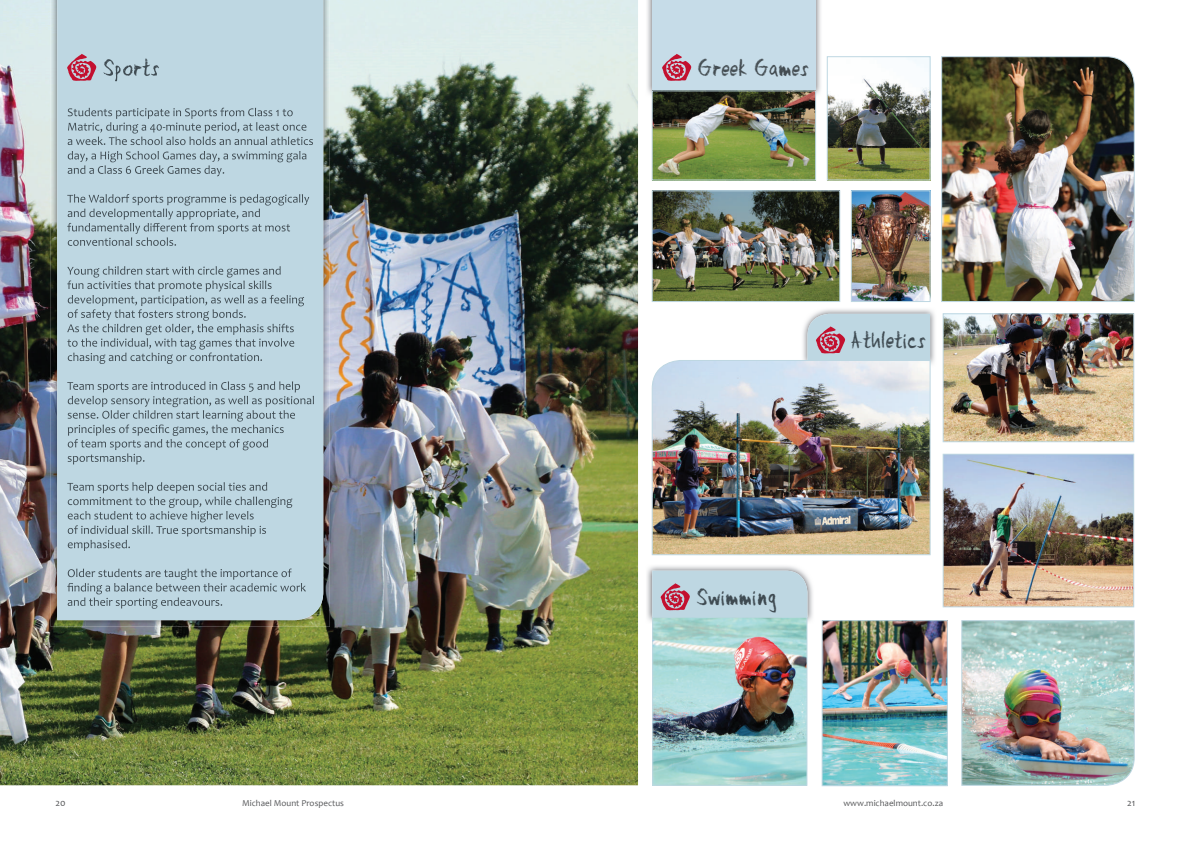
<style>
.page{position:relative;width:1191px;height:842px;background:#fff}
.page>*{position:absolute;margin:0;border:0;box-sizing:border-box;transform-origin:0 0}
.t1{font:30px "Michael Mount Chalk";color:#3e4a51}
.t2{font:30px "Michael Mount Chalk";color:#434c51}
.t3{font:10px "Candara";color:#57585a}
.t4{font:9px "Candara";color:#57585a}
</style>
<div class="page">
<img style="left:0;top:0;width:638px;height:785px">
<img style="left:51px;top:0;width:34px;height:627px">
<img style="left:295px;top:0;width:35px;height:627px">
<img style="left:85px;top:620px;width:210px;height:7px">
<div style="left:57px;top:0;width:266px;height:620px;background:#bed7e2"></div>
<div style="left:61px;top:53px;width:259px;height:562px;background:#bed7e2"></div>
<img style="left:103px;top:58px;width:64px;height:23px">
<img style="left:68px;top:108px;width:225px;height:11px">
<img style="left:68px;top:122px;width:239px;height:12px">
<img style="left:68px;top:137px;width:245px;height:8px">
<img style="left:68px;top:151px;width:239px;height:11px">
<img style="left:68px;top:165px;width:157px;height:11px">
<img style="left:67px;top:194px;width:242px;height:12px">
<img style="left:68px;top:209px;width:193px;height:11px">
<img style="left:67px;top:223px;width:223px;height:11px">
<img style="left:68px;top:237px;width:109px;height:9px">
<img style="left:67px;top:266px;width:214px;height:12px">
<img style="left:67px;top:280px;width:205px;height:12px">
<img style="left:68px;top:295px;width:236px;height:11px">
<img style="left:68px;top:309px;width:178px;height:12px">
<img style="left:67px;top:324px;width:227px;height:11px">
<img style="left:67px;top:338px;width:228px;height:12px">
<img style="left:68px;top:352px;width:195px;height:12px">
<img style="left:67px;top:381px;width:233px;height:11px">
<img style="left:68px;top:396px;width:247px;height:11px">
<img style="left:68px;top:410px;width:227px;height:12px">
<img style="left:68px;top:424px;width:216px;height:12px">
<img style="left:68px;top:439px;width:201px;height:11px">
<img style="left:68px;top:453px;width:77px;height:11px">
<img style="left:67px;top:482px;width:201px;height:11px">
<img style="left:68px;top:497px;width:224px;height:11px">
<img style="left:68px;top:511px;width:186px;height:11px">
<img style="left:68px;top:525px;width:198px;height:11px">
<img style="left:68px;top:540px;width:63px;height:11px">
<img style="left:68px;top:568px;width:223px;height:12px">
<img style="left:67px;top:583px;width:239px;height:11px">
<img style="left:68px;top:597px;width:154px;height:12px">
<svg style="left:67px;top:54px;width:29px;height:27px"></svg>
<img style="left:853px;top:192px;width:75px;height:108px">
<div style="left:851px;top:190px;width:79px;height:112px;border:1px solid #bed7e2"></div>
<img style="left:647px;top:0;width:174px;height:97px">
<div style="left:652px;top:0;width:163px;height:91px;background:#c6dce8"></div>
<img style="left:803px;top:309px;width:132px;height:55px">
<img style="left:647px;top:566px;width:166px;height:58px">
<svg style="left:662px;top:54px;width:29px;height:27px"></svg>
<svg style="left:807px;top:314px;width:123px;height:45px;background:#bec9d5"></svg>
<svg style="left:652px;top:571px;width:155px;height:46px;background:#beccd8"></svg>
<img style="left:654px;top:619px;width:151px;height:165px">
<div style="left:652px;top:617px;width:155px;height:169px;border:1px solid #bed7e2"></div>
<img style="left:823px;top:622px;width:122px;height:162px">
<div style="left:821px;top:620px;width:126px;height:166px;border:1px solid #bed7e2"></div>
<img style="left:961px;top:620px;width:174px;height:166px">
<img style="left:944px;top:315px;width:188px;height:125px">
<div style="left:942px;top:313px;width:192px;height:129px;border:1px solid #bed7e2"></div>
<img style="left:944px;top:456px;width:188px;height:149px">
<div style="left:942px;top:454px;width:192px;height:153px;border:1px solid #bed7e2"></div>
<img style="left:651px;top:359px;width:280px;height:197px">
<img style="left:653px;top:92px;width:161px;height:86px">
<div style="left:651px;top:90px;width:165px;height:90px;border:1px solid #bed7e2"></div>
<img style="left:653px;top:192px;width:185px;height:108px">
<div style="left:651px;top:190px;width:189px;height:112px;border:1px solid #bed7e2"></div>
<img style="left:828px;top:58px;width:100px;height:120px">
<div style="left:826px;top:56px;width:104px;height:124px;border:1px solid #bed7e2"></div>
<img style="left:941px;top:56px;width:194px;height:246px">
<h1 class="t2" style="left:698px;top:52px;width:113px">Greek Games</h1>
<h1 class="t1" style="left:852px;top:325px;width:76px">Athletics</h1>
<h1 class="t1" style="left:696px;top:581px;width:81px">Swimming</h1>
<p class="t3" style="left:56px;top:797px;width:12px">20</p>
<p class="t4" style="left:242px;top:798px;width:103px">Michael Mount Prospectus</p>
<p class="t4" style="left:843px;top:797px;width:101px">www.michaelmount.co.za</p>
<p class="t3" style="left:1127px;top:797px;width:10px">21</p>
</div>
